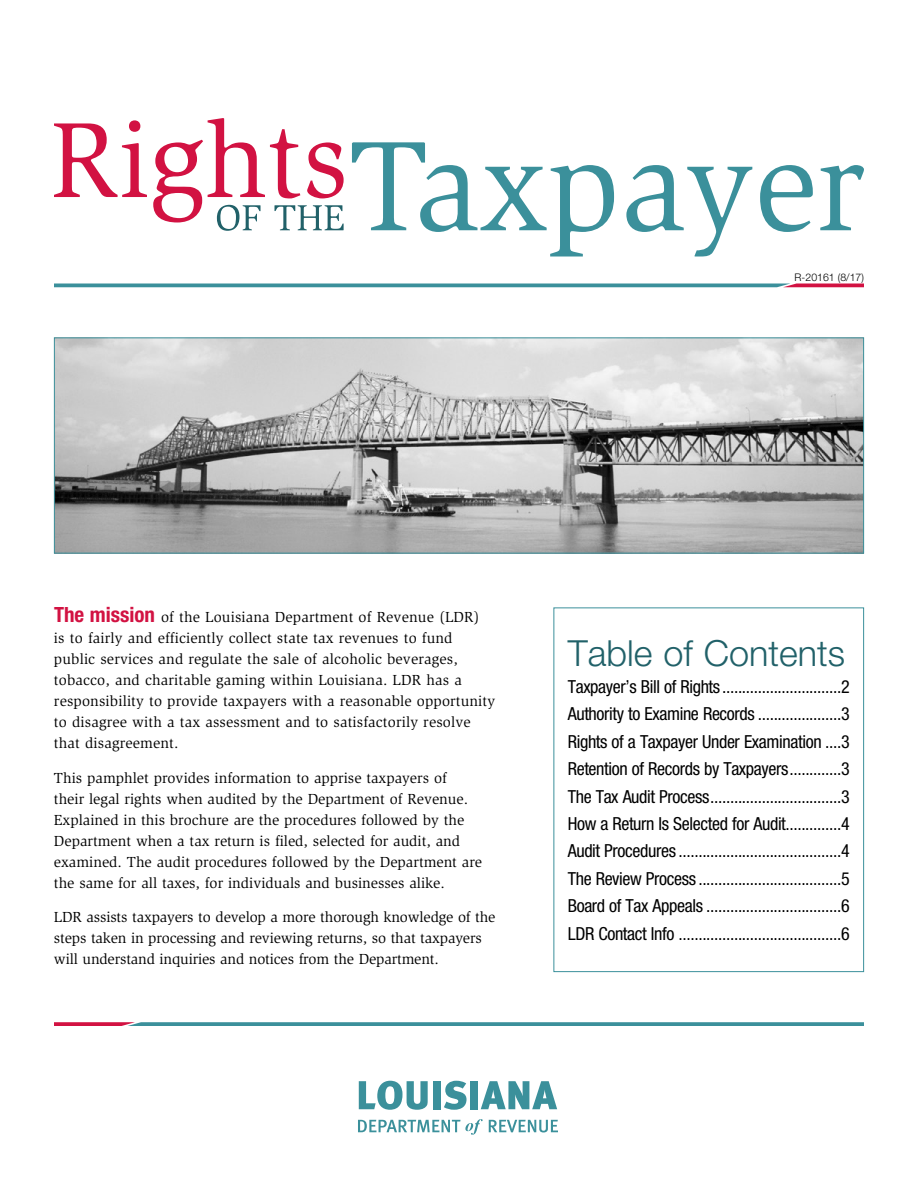
<style>
.page{position:relative;width:918px;height:1188px;background:#fff}
.page>*{position:absolute;margin:0;border:0;box-sizing:border-box;transform-origin:0 0}
.t1{font:300 36px "Helvetica Neue LT Std";color:#216169}
.t2{font:condensed 18px/27.5px "Helvetica Neue LT Std";letter-spacing:-.02em;color:#000;text-align:justify}
.t3{font:15px/21px "Slimbach Std";color:#000}
.t4{font:300 10.5px "Helvetica Neue LT Std";color:#000}
.s1{font-family:"Helvetica Neue LT Std";font-weight:700;font-stretch:condensed;font-size:21px;color:#d21242}
</style>
<div class="page">
<svg style="left:54px;top:284px;width:810px;height:3px;background:#4a8593"></svg>
<svg style="left:54px;top:1022px;width:810px;height:4px;background:#538b99"></svg>
<svg style="left:54px;top:118px;width:290px;height:113px"></svg>
<svg style="left:352px;top:142px;width:512px;height:114px"></svg>
<div style="left:554px;top:608px;width:310px;height:364px;border:1px solid #3b909b"></div>
<img style="left:56px;top:340px;width:806px;height:212px">
<div style="left:54px;top:338px;width:810px;height:216px;border:1px solid #3b909b"></div>
<svg style="left:359px;top:1081px;width:69px;height:29px"></svg>
<div style="left:433px;top:1081px;width:7px;height:28px;background:#3b909b"></div>
<svg style="left:444px;top:1081px;width:23px;height:29px"></svg>
<div style="left:471px;top:1081px;width:7px;height:28px;background:#3b909b"></div>
<svg style="left:481px;top:1081px;width:76px;height:28px"></svg>
<svg style="left:489px;top:1120px;width:69px;height:12px"></svg>
<svg style="left:358px;top:1119px;width:125px;height:16px"></svg>
<p class="t4" style="left:795px;top:270px;width:71px">R-20161 (8/17)</p>
<p class="t3" style="left:54px;top:607px;width:443px"><span class="s1">The mission</span> of the Louisiana Department of Revenue (LDR)<br>is to fairly and efficiently collect state tax revenues to fund public services and regulate the sale of alcoholic beverages, tobacco, and charitable gaming within Louisiana. LDR has a responsibility to provide taxpayers with a reasonable opportunity to disagree with a tax assessment and to satisfactorily resolve that disagreement.</p>
<p class="t3" style="left:54px;top:768px;width:430px">This pamphlet provides information to apprise taxpayers of<br>their legal rights when audited by the Department of Revenue.<br>Explained in this brochure are the procedures followed by the Department when a tax return is filed, selected for audit, and examined. The audit procedures followed by the Department are the same for all taxes, for individuals and businesses alike.</p>
<p class="t3" style="left:54px;top:907px;width:443px">LDR assists taxpayers to develop a more thorough knowledge of the steps taken in processing and reviewing returns, so that taxpayers will understand inquiries and notices from the Department.</p>
<h1 class="t1" style="left:568px;top:631px;width:279px">Table of Contents</h1>
<p class="t2" style="left:568px;top:673px;width:284px">Taxpayer’s Bill of Rights ..............................2<br>Authority to Examine Records .....................3<br>Rights of a Taxpayer Under Examination 3<br>Retention of Records by Taxpayers.............3<br>The Tax Audit Process.................................3<br>How a Return Is Selected for Audit..............4<br>Audit Procedures .........................................4<br>The Review Process ....................................5<br>Board of Tax Appeals ..................................6<br>LDR Contact Info .........................................6</p>
</div>
